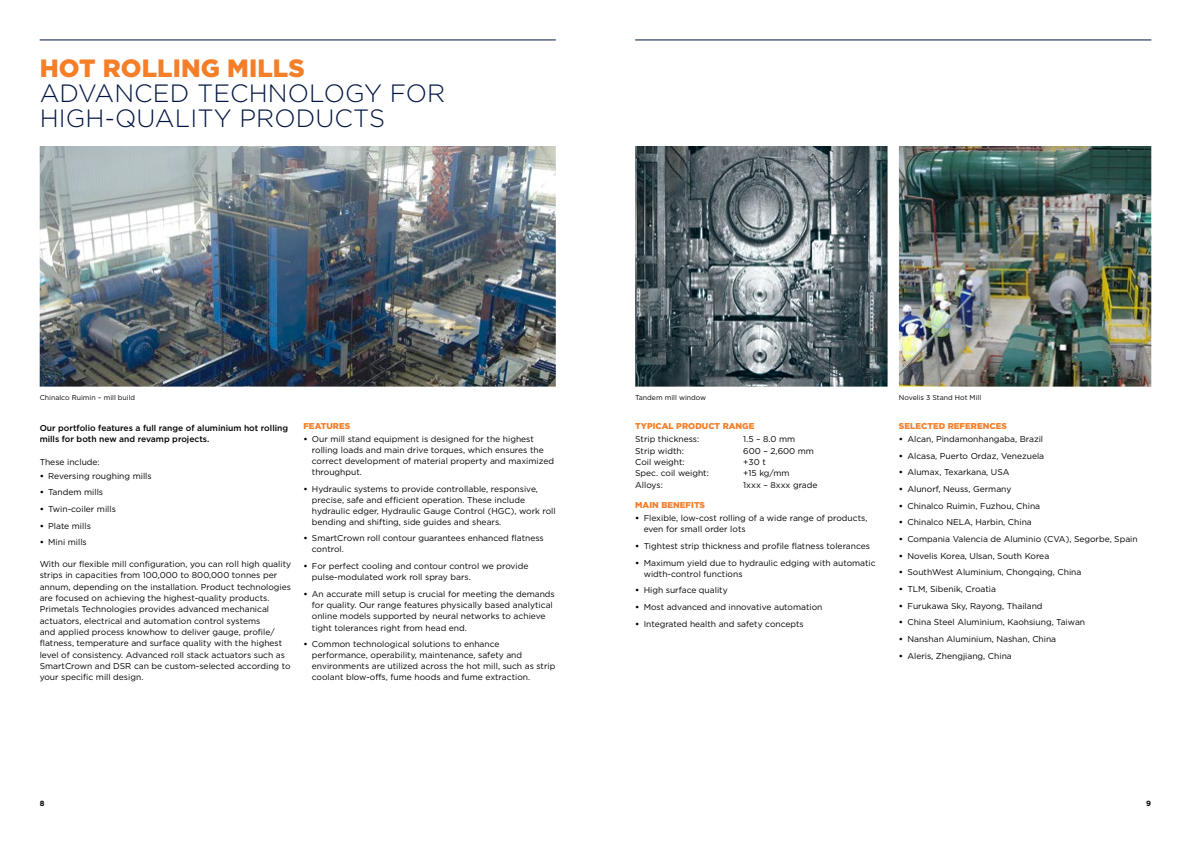
<style>
.page{position:relative;width:1191px;height:842px;background:#fff}
.page>*{position:absolute;margin:0;border:0;box-sizing:border-box;transform-origin:0 0}
.t1{font:300 25px/25px "Gotham";letter-spacing:.005em;color:#001641}
.t2{font:900 25px "Gotham";letter-spacing:.005em;color:#f57e29}
.t3{font:8.5px/11px "Gotham";color:#000}
.t4{font:500 8.5px/11.3px "Gotham";color:#000}
.t5{font:900 8.5px "Gotham";letter-spacing:.005em;color:#f57e29}
.t6{font:700 7.5px "Gotham";color:#000}
.t7{font:7px "Gotham";color:#000}
.s1{font-weight:700}
</style>
<div class="page">
<hr style="left:40px;top:40px;width:516px;height:1px;background:#001641">
<hr style="left:635px;top:40px;width:516px;height:1px;background:#001641">
<img style="left:40px;top:146px;width:516px;height:241px">
<img style="left:635px;top:146px;width:252px;height:241px">
<img style="left:899px;top:146px;width:252px;height:241px">
<h1 class="t2" style="left:40px;top:51px;width:267px">HOT ROLLING MILLS</h1>
<h1 class="t1" style="left:40px;top:80px;width:407px">ADVANCED TECHNOLOGY FOR<br>HIGH-QUALITY PRODUCTS</h1>
<p class="t7" style="left:40px;top:393px;width:97px">Chinalco Ruimin – mill build</p>
<p class="t7" style="left:635px;top:393px;width:73px">Tandem mill window</p>
<p class="t7" style="left:899px;top:393px;width:84px">Novelis 3 Stand Hot Mill</p>
<p class="t4" style="left:40px;top:422px;width:250px">Our portfolio features a full range of aluminium hot rolling mills for both new and revamp projects.</p>
<p class="t3" style="left:40px;top:456px;width:62px">These include:</p>
<p class="t3" style="left:40px;top:470px;width:114px"><span class="s1">•</span> Reversing roughing mills</p>
<p class="t3" style="left:40px;top:487px;width:65px"><span class="s1">•</span> Tandem mills</p>
<p class="t3" style="left:40px;top:503px;width:78px"><span class="s1">•</span> Twin-coiler mills</p>
<p class="t3" style="left:40px;top:520px;width:53px"><span class="s1">•</span> Plate mills</p>
<p class="t3" style="left:40px;top:537px;width:49px"><span class="s1">•</span> Mini mills</p>
<p class="t3" style="left:40px;top:558px;width:253px;line-height:11.3px">With our flexible mill configuration, you can roll high quality strips in capacities from 100,000 to 800,000 tonnes per annum, depending on the installation. Product technologies are focused on achieving the highest-quality products.<br>Primetals Technologies provides advanced mechanical actuators, electrical and automation control systems<br>and applied process knowhow to deliver gauge, profile/ flatness, temperature and surface quality with the highest level of consistency. Advanced roll stack actuators such as SmartCrown and DSR can be custom-selected according to your specific mill design.</p>
<p class="t5" style="left:303px;top:420px;width:48px">FEATURES</p>
<p class="t3" style="left:312px;top:433px;width:244px;text-indent:-8px"><span class="s1">•</span> Our mill stand equipment is designed for the highest rolling loads and main drive torques, which ensures the correct development of material property and maximized throughput.</p>
<p class="t3" style="left:312px;top:483px;width:245px;text-indent:-8px"><span class="s1">•</span> Hydraulic systems to provide controllable, responsive, precise, safe and efficient operation. These include hydraulic edger, Hydraulic Gauge Control (HGC), work roll bending and shifting, side guides and shears.</p>
<p class="t3" style="left:312px;top:533px;width:233px;text-indent:-8px"><span class="s1">•</span> SmartCrown roll contour guarantees enhanced flatness control.</p>
<p class="t3" style="left:312px;top:560px;width:218px;text-indent:-8px"><span class="s1">•</span> For perfect cooling and contour control we provide pulse-modulated work roll spray bars.</p>
<p class="t3" style="left:312px;top:588px;width:244px;line-height:11.3px;text-indent:-8px"><span class="s1">•</span> An accurate mill setup is crucial for meeting the demands for quality. Our range features physically based analytical online models supported by neural networks to achieve tight tolerances right from head end.</p>
<p class="t3" style="left:312px;top:639px;width:245px;text-indent:-8px"><span class="s1">•</span> Common technological solutions to enhance performance, operability, maintenance, safety and environments are utilized across the hot mill, such as strip coolant blow-offs, fume hoods and fume extraction.</p>
<p class="t5" style="left:635px;top:420px;width:121px">TYPICAL PRODUCT RANGE</p>
<p class="t3" style="left:635px;top:433px;width:66px">Strip thickness:</p>
<p class="t3" style="left:743px;top:433px;width:53px">1.5 – 8.0 mm</p>
<p class="t3" style="left:635px;top:445px;width:50px">Strip width:</p>
<p class="t3" style="left:743px;top:445px;width:72px">600 – 2,600 mm</p>
<p class="t3" style="left:635px;top:456px;width:51px">Coil weight:</p>
<p class="t3" style="left:743px;top:456px;width:24px">+30 t</p>
<p class="t3" style="left:635px;top:468px;width:75px">Spec. coil weight:</p>
<p class="t3" style="left:743px;top:468px;width:48px">+15 kg/mm</p>
<p class="t3" style="left:635px;top:479px;width:29px">Alloys:</p>
<p class="t3" style="left:743px;top:479px;width:76px">1xxx – 8xxx grade</p>
<p class="t5" style="left:635px;top:499px;width:71px">MAIN BENEFITS</p>
<p class="t3" style="left:643px;top:513px;width:225px;text-indent:-8px"><span class="s1">•</span> Flexible, low-cost rolling of a wide range of products, even for small order lots</p>
<p class="t3" style="left:635px;top:540px;width:236px"><span class="s1">•</span> Tightest strip thickness and profile flatness tolerances</p>
<p class="t3" style="left:643px;top:557px;width:233px;text-indent:-8px"><span class="s1">•</span> Maximum yield due to hydraulic edging with automatic width-control functions</p>
<p class="t3" style="left:635px;top:585px;width:94px"><span class="s1">•</span> High surface quality</p>
<p class="t3" style="left:635px;top:601px;width:189px"><span class="s1">•</span> Most advanced and innovative automation</p>
<p class="t3" style="left:635px;top:618px;width:170px"><span class="s1">•</span> Integrated health and safety concepts</p>
<p class="t5" style="left:899px;top:420px;width:110px">SELECTED REFERENCES</p>
<p class="t3" style="left:899px;top:433px;width:146px"><span class="s1">•</span> Alcan, Pindamonhangaba, Brazil</p>
<p class="t3" style="left:899px;top:450px;width:147px"><span class="s1">•</span> Alcasa, Puerto Ordaz, Venezuela</p>
<p class="t3" style="left:899px;top:466px;width:112px"><span class="s1">•</span> Alumax, Texarkana, USA</p>
<p class="t3" style="left:899px;top:483px;width:114px"><span class="s1">•</span> Alunorf, Neuss, Germany</p>
<p class="t3" style="left:899px;top:500px;width:143px"><span class="s1">•</span> Chinalco Ruimin, Fuzhou, China</p>
<p class="t3" style="left:899px;top:516px;width:134px"><span class="s1">•</span> Chinalco NELA, Harbin, China</p>
<p class="t3" style="left:899px;top:533px;width:240px"><span class="s1">•</span> Compania Valencia de Aluminio (CVA), Segorbe, Spain</p>
<p class="t3" style="left:899px;top:550px;width:152px"><span class="s1">•</span> Novelis Korea, Ulsan, South Korea</p>
<p class="t3" style="left:899px;top:566px;width:184px"><span class="s1">•</span> SouthWest Aluminium, Chongqing, China</p>
<p class="t3" style="left:899px;top:583px;width:99px"><span class="s1">•</span> TLM, Sibenik, Croatia</p>
<p class="t3" style="left:899px;top:600px;width:145px"><span class="s1">•</span> Furukawa Sky, Rayong, Thailand</p>
<p class="t3" style="left:899px;top:617px;width:188px"><span class="s1">•</span> China Steel Aluminium, Kaohsiung, Taiwan</p>
<p class="t3" style="left:899px;top:633px;width:159px"><span class="s1">•</span> Nanshan Aluminium, Nashan, China</p>
<p class="t3" style="left:899px;top:650px;width:114px"><span class="s1">•</span> Aleris, Zhengjiang, China</p>
<p class="t6" style="left:40px;top:798px;width:6px">8</p>
<p class="t6" style="left:1146px;top:798px;width:6px">9</p>
</div>
